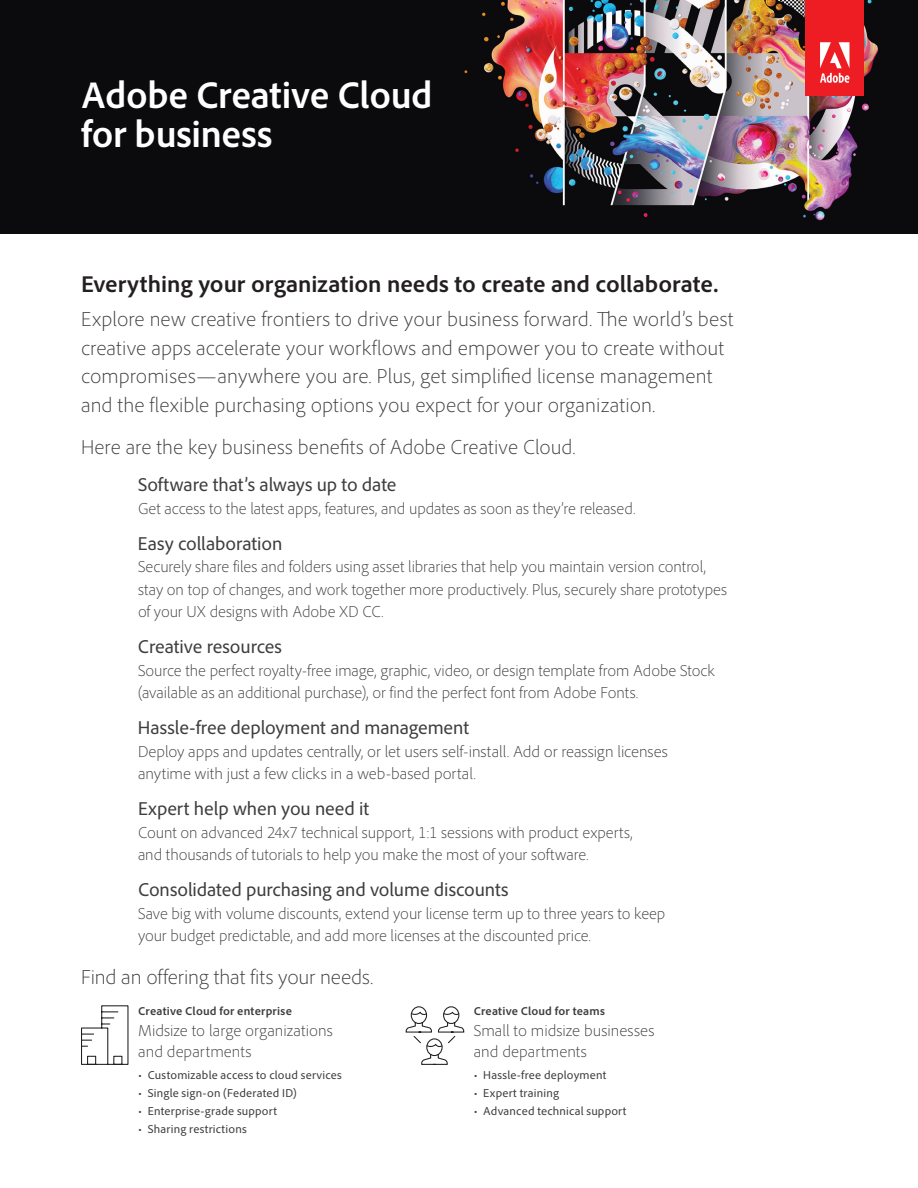
<style>
.page{position:relative;width:918px;height:1188px;background:#fff}
.page>*{position:absolute;margin:0;border:0;box-sizing:border-box;transform-origin:0 0}
.t1{font:700 39px/39px "Adobe Clean";letter-spacing:-.01em;color:#fff}
.t2{font:700 24px "Adobe Clean";color:#231f20}
.t3{font:300 21px/28.5px "Adobe Clean";color:#3e3e3f}
.t4{font:19.5px "Adobe Clean";letter-spacing:-.005em;color:#3e3e3f}
.t5{font:300 16.5px/22.5px "Adobe Clean";letter-spacing:-.005em;color:#3e3e3f}
.t6{font:12px "Adobe Clean";letter-spacing:.015em;color:#3e3e3f}
.t7{font:700 12px "Adobe Clean";letter-spacing:.015em;color:#3e3e3f}
</style>
<div class="page">
<div style="left:0;top:0;width:918px;height:233px;background:#0b0a0d"></div>
<img style="left:464px;top:0;width:415px;height:221px">
<div style="left:806px;top:0;width:58px;height:96px;background:#ee1d23"></div>
<svg style="left:820px;top:42px;width:29px;height:41px"></svg>
<svg style="left:81px;top:1005px;width:48px;height:60px"></svg>
<svg style="left:405px;top:1006px;width:60px;height:59px"></svg>
<h1 class="t1" style="left:81px;top:75px;width:353px">Adobe Creative Cloud for business</h1>
<h2 class="t2" style="left:81px;top:269px;width:639px">Everything your organization needs to create and collaborate.</h2>
<p class="t3" style="left:81px;top:305px;width:654px">Explore new creative frontiers to drive your business forward. The world’s best creative apps accelerate your workflows and empower you to create without compromises—anywhere you are. Plus, get simplified license management and the flexible purchasing options you expect for your organization.</p>
<p class="t3" style="left:81px;top:432px;width:496px">Here are the key business benefits of Adobe Creative Cloud.</p>
<p class="t4" style="left:138px;top:473px;width:260px">Software that’s always up to date</p>
<p class="t5" style="left:138px;top:497px;width:499px">Get access to the latest apps, features, and updates as soon as they’re released.</p>
<p class="t4" style="left:138px;top:531px;width:146px">Easy collaboration</p>
<p class="t5" style="left:138px;top:555px;width:591px">Securely share files and folders using asset libraries that help you maintain version control, stay on top of changes, and work together more productively. Plus, securely share prototypes of your UX designs with Adobe XD CC.</p>
<p class="t4" style="left:138px;top:635px;width:146px">Creative resources</p>
<p class="t5" style="left:138px;top:659px;width:578px">Source the perfect royalty-free image, graphic, video, or design template from Adobe Stock (available as an additional purchase), or find the perfect font from Adobe Fonts.</p>
<p class="t4" style="left:138px;top:716px;width:333px">Hassle-free deployment and management</p>
<p class="t5" style="left:138px;top:740px;width:531px">Deploy apps and updates centrally, or let users self-install. Add or reassign licenses anytime with just a few clicks in a web-based portal.</p>
<p class="t4" style="left:138px;top:797px;width:233px">Expert help when you need it</p>
<p class="t5" style="left:138px;top:821px;width:496px">Count on advanced 24x7 technical support, 1:1 sessions with product experts, and thousands of tutorials to help you make the most of your software.</p>
<p class="t4" style="left:138px;top:878px;width:372px">Consolidated purchasing and volume discounts</p>
<p class="t5" style="left:138px;top:902px;width:529px">Save big with volume discounts, extend your license term up to three years to keep your budget predictable, and add more licenses at the discounted price.</p>
<p class="t3" style="left:81px;top:963px;width:294px">Find an offering that fits your needs.</p>
<p class="t7" style="left:138px;top:1004px;width:155px">Creative Cloud for enterprise</p>
<p class="t5" style="left:138px;top:1020px;width:196px;line-height:21px">Midsize to large organizations and departments</p>
<p class="t6" style="left:138px;top:1068px;width:205px">• Customizable access to cloud services</p>
<p class="t6" style="left:138px;top:1086px;width:160px">• Single sign-on (Federated ID)</p>
<p class="t6" style="left:138px;top:1104px;width:140px">• Enterprise-grade support</p>
<p class="t6" style="left:138px;top:1122px;width:110px">• Sharing restrictions</p>
<p class="t7" style="left:474px;top:1004px;width:133px">Creative Cloud for teams</p>
<p class="t5" style="left:474px;top:1020px;width:182px;line-height:21px">Small to midsize businesses and departments</p>
<p class="t6" style="left:474px;top:1068px;width:134px">• Hassle-free deployment</p>
<p class="t6" style="left:474px;top:1086px;width:87px">• Expert training</p>
<p class="t6" style="left:474px;top:1104px;width:154px">• Advanced technical support</p>
</div>
